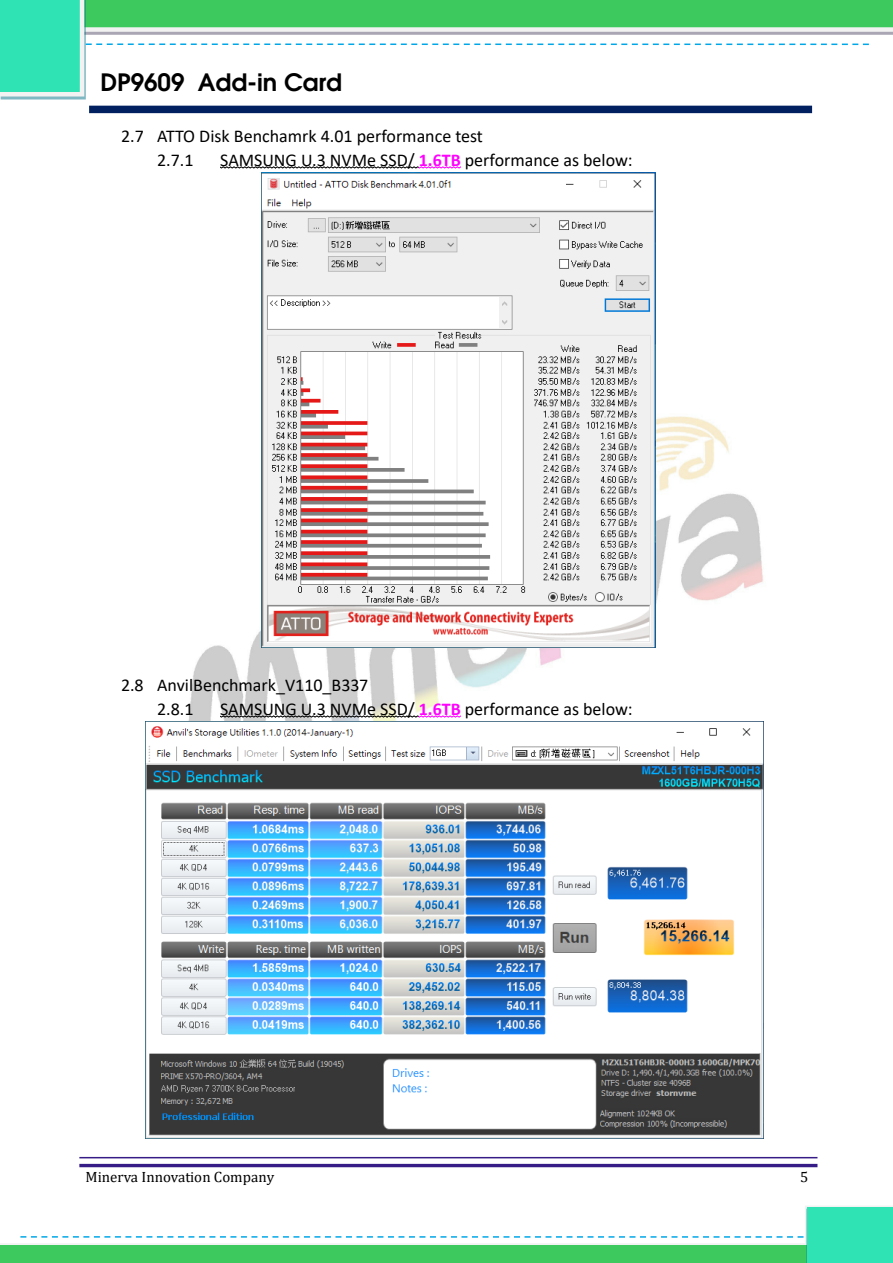
<style>
.page{position:relative;width:893px;height:1263px;background:#fff}
.page>*{position:absolute;margin:0;border:0;box-sizing:border-box;transform-origin:0 0}
.t1{font:600 24px "Avant Garde";color:#000}
.t2{font:18px/24px "Calibri";color:#000}
.t3{font:15px "Cambria";color:#000}
.s1{font-weight:700;color:#f0f}
</style>
<div class="page">
<svg style="left:1px;top:0;width:892px;height:100px"></svg>
<img style="left:145px;top:172px;width:619px;height:550px">
<svg style="left:1px;top:1206px;width:892px;height:57px"></svg>
<hr style="left:79px;top:1164px;width:738px;height:3px;background:#351c86">
<hr style="left:79px;top:1157px;width:738px;height:1px;background:#351c86">
<div style="left:89px;top:106px;width:723px;height:7px;background:#002060"></div>
<svg style="left:220px;top:167px;width:241px;height:1px"></svg>
<svg style="left:220px;top:716px;width:241px;height:1px"></svg>
<img style="left:262px;top:172px;width:394px;height:476px">
<img style="left:145px;top:722px;width:619px;height:416px">
<h1 class="t1" style="left:101px;top:67px;width:243px">DP9609 Add-in Card</h1>
<p class="t2" style="left:157px;top:123px;width:327px;text-indent:-36px">2.7 ATTO Disk Benchamrk 4.01 performance test<br>2.7.1</p>
<p class="t2" style="left:220px;top:147px;width:414px">SAMSUNG U.3 NVMe SSD/ <span class="s1">1.6TB</span> performance as below:</p>
<p class="t2" style="left:157px;top:672px;width:213px;text-indent:-36px">2.8 AnvilBenchmark_V110_B337<br>2.8.1</p>
<p class="t2" style="left:220px;top:696px;width:414px">SAMSUNG U.3 NVMe SSD/ <span class="s1">1.6TB</span> performance as below:</p>
<p class="t3" style="left:86px;top:1168px;width:190px">Minerva Innovation Company</p>
<p class="t3" style="left:800px;top:1168px;width:10px">5</p>
</div>
